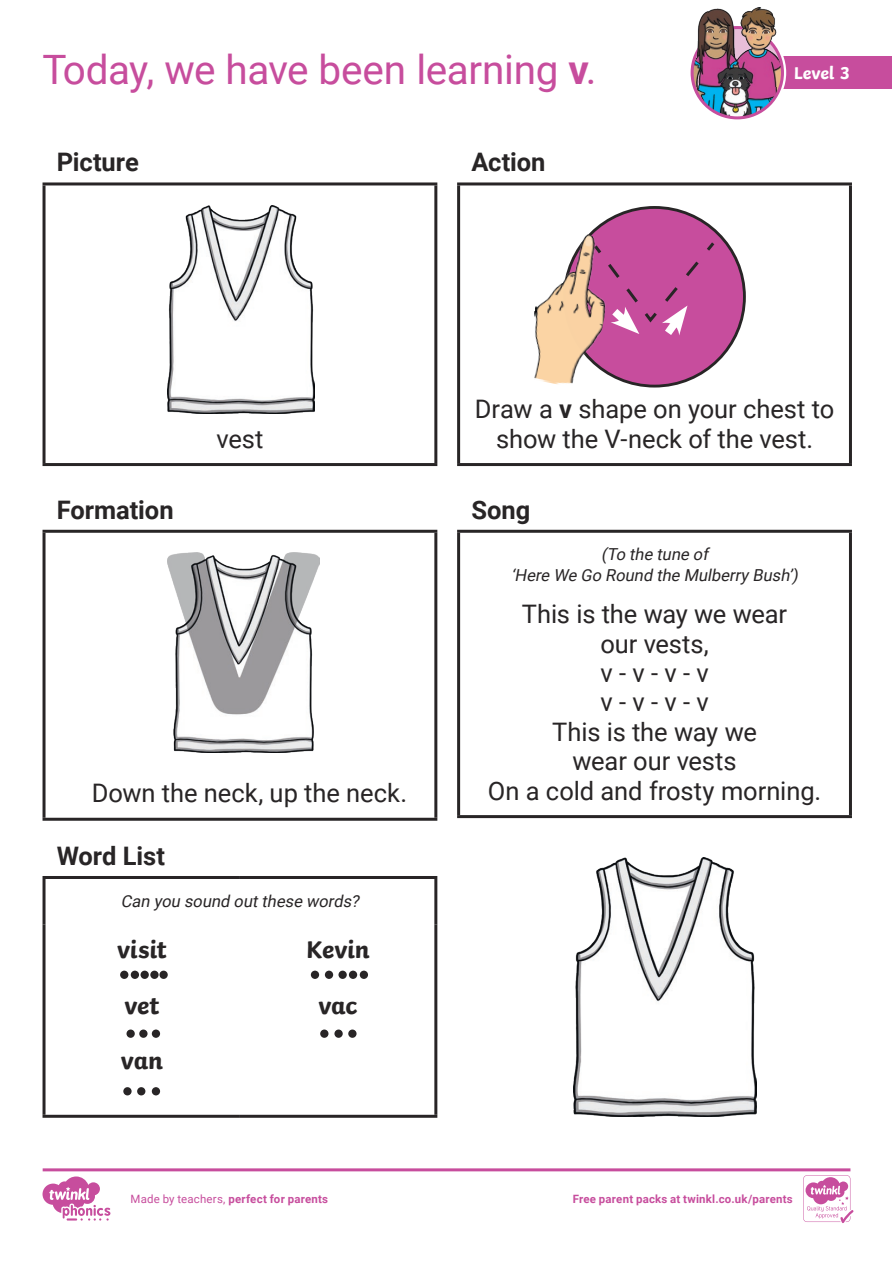
<style>
.page{position:relative;width:893px;height:1263px;background:#fff}
.page>*{position:absolute;margin:0;border:0;box-sizing:border-box;transform-origin:0 0}
.Heading_1{font:40.5px "Roboto";letter-spacing:-.01em;color:#c74d9d}
.Heading_2{font:25.5px/29.4px "Roboto";letter-spacing:-.005em;color:#282526;text-align:center}
.Heading_2-2{font:700 25.5px "Roboto";color:#282526}
.Heading_2-3{font:700 25.5px "Twinkl";letter-spacing:-.01em;color:#282526}
.KS1_Body_Copy{font:700 18px "Twinkl";color:#fff}
.Adult_Body_Copy{font:italic 16.5px/21px "Roboto";color:#282526;text-align:center}
.t1{font:700 11.4px "Roboto";letter-spacing:.02em;color:#c74d9d}
.s1{font-weight:700}
.s2{font-weight:400}
</style>
<div class="page">
<svg style="left:43px;top:1168px;width:810px;height:55px"></svg>
<hr style="left:43px;top:530px;width:394px;height:3px;background:#282526">
<hr style="left:43px;top:533px;width:3px;height:285px;background:#282526">
<hr style="left:434px;top:533px;width:3px;height:285px;background:#282526">
<hr style="left:43px;top:818px;width:394px;height:3px;background:#282526">
<hr style="left:43px;top:182px;width:394px;height:3px;background:#282526">
<hr style="left:43px;top:185px;width:3px;height:278px;background:#282526">
<hr style="left:434px;top:185px;width:3px;height:278px;background:#282526">
<hr style="left:43px;top:463px;width:394px;height:3px;background:#282526">
<img style="left:167px;top:205px;width:148px;height:209px">
<hr style="left:43px;top:876px;width:197px;height:3px;background:#282526">
<hr style="left:43px;top:879px;width:3px;height:45px;background:#282526">
<hr style="left:240px;top:876px;width:197px;height:3px;background:#282526">
<hr style="left:434px;top:879px;width:3px;height:45px;background:#282526">
<hr style="left:43px;top:924px;width:3px;height:191px;background:#282526">
<hr style="left:434px;top:924px;width:3px;height:191px;background:#282526">
<hr style="left:43px;top:1115px;width:197px;height:3px;background:#282526">
<hr style="left:240px;top:1115px;width:197px;height:3px;background:#282526">
<hr style="left:457px;top:530px;width:395px;height:3px;background:#282526">
<hr style="left:457px;top:533px;width:3px;height:282px;background:#282526">
<hr style="left:849px;top:533px;width:3px;height:282px;background:#282526">
<hr style="left:457px;top:815px;width:395px;height:3px;background:#282526">
<hr style="left:457px;top:182px;width:395px;height:3px;background:#282526">
<hr style="left:457px;top:185px;width:3px;height:278px;background:#282526">
<hr style="left:849px;top:185px;width:3px;height:278px;background:#282526">
<hr style="left:457px;top:463px;width:395px;height:3px;background:#282526">
<div style="left:565px;top:207px;width:179px;height:179px;background:#c74d9d;border-radius:50%"></div>
<img style="left:168px;top:553px;width:151px;height:200px">
<img style="left:574px;top:858px;width:183px;height:259px">
<div style="left:152px;top:1087px;width:8px;height:8px;background:#282526;border-radius:50%"></div>
<div style="left:137px;top:1087px;width:8px;height:8px;background:#282526;border-radius:50%"></div>
<div style="left:123px;top:1087px;width:9px;height:8px;background:#282526;border-radius:50%"></div>
<div style="left:338px;top:971px;width:9px;height:8px;background:#282526;border-radius:50%"></div>
<div style="left:325px;top:971px;width:8px;height:8px;background:#282526;border-radius:50%"></div>
<div style="left:311px;top:971px;width:8px;height:8px;background:#282526;border-radius:50%"></div>
<div style="left:141px;top:971px;width:8px;height:8px;background:#282526;border-radius:50%"></div>
<div style="left:131px;top:971px;width:8px;height:8px;background:#282526;border-radius:50%"></div>
<div style="left:120px;top:971px;width:8px;height:8px;background:#282526;border-radius:50%"></div>
<div style="left:348px;top:1029px;width:9px;height:9px;background:#282526;border-radius:50%"></div>
<div style="left:334px;top:1029px;width:9px;height:9px;background:#282526;border-radius:50%"></div>
<div style="left:320px;top:1029px;width:8px;height:9px;background:#282526;border-radius:50%"></div>
<div style="left:152px;top:1029px;width:8px;height:9px;background:#282526;border-radius:50%"></div>
<div style="left:139px;top:1029px;width:9px;height:9px;background:#282526;border-radius:50%"></div>
<div style="left:126px;top:1029px;width:9px;height:9px;background:#282526;border-radius:50%"></div>
<div style="left:150px;top:971px;width:9px;height:8px;background:#282526;border-radius:50%"></div>
<div style="left:159px;top:971px;width:9px;height:8px;background:#282526;border-radius:50%"></div>
<div style="left:349px;top:971px;width:8px;height:8px;background:#282526;border-radius:50%"></div>
<div style="left:360px;top:971px;width:8px;height:8px;background:#282526;border-radius:50%"></div>
<img style="left:534px;top:227px;width:85px;height:158px">
<svg style="left:591px;top:239px;width:124px;height:104px"></svg>
<div style="left:768px;top:57px;width:124px;height:32px;background:#c74d9d"></div>
<div style="left:688px;top:24px;width:98px;height:98px;border:8px solid #fff;border-radius:50%"></div>
<img style="left:692px;top:28px;width:90px;height:90px;border-radius:44px">
<div style="left:691px;top:26px;width:93px;height:93px;border:3px solid #c74d9d;border-radius:50%"></div>
<img style="left:697px;top:8px;width:80px;height:78px">
<p class="Heading_1" style="left:43px;top:41px;width:555px">Today, we have been learning <span class="s1">v</span>.</p>
<p class="Heading_2-2" style="left:57px;top:144px;width:84px">Picture</p>
<p class="Heading_2-2" style="left:471px;top:144px;width:76px">Action</p>
<p class="KS1_Body_Copy" style="left:794px;top:58px;width:58px">Level 3</p>
<p class="Heading_2-2" style="left:57px;top:492px;width:118px">Formation</p>
<p class="Heading_2" style="left:217px;top:423px;width:48px">vest</p>
<p class="Heading_2" style="left:92px;top:777px;width:317px">Down the neck, up the neck.</p>
<p class="Heading_2-2" style="left:57px;top:838px;width:110px">Word List</p>
<p class="Adult_Body_Copy" style="left:121px;top:890px;width:243px">Can you sound outthese words?</p>
<p class="Heading_2-3" style="left:117px;top:928px;width:51px">visit</p>
<p class="Heading_2-3" style="left:124px;top:984px;width:36px">vet</p>
<p class="Heading_2-3" style="left:306px;top:928px;width:65px">Kevin</p>
<p class="Heading_2-3" style="left:318px;top:984px;width:40px">vac</p>
<p class="Heading_2-3" style="left:121px;top:1040px;width:44px">van</p>
<p class="Heading_2" style="left:475px;top:392px;width:361px;line-height:30px">Draw a <span class="s1">v</span> shape on your chest to show the V-neck of the vest.</p>
<p class="Heading_2-2" style="left:471px;top:492px;width:61px">Song</p>
<p class="Adult_Body_Copy" style="left:511px;top:543px;width:292px">(To the tune of<br>‘Here We Go Round the Mulberry Bush’)</p>
<p class="Heading_2" style="left:522px;top:598px;width:267px">This is the way we wear our vests,</p>
<p class="Heading_2" style="left:600px;top:657px;width:110px">v - v - v - v</p>
<p class="Heading_2" style="left:600px;top:687px;width:110px">v - v - v - v</p>
<p class="Heading_2" style="left:552px;top:716px;width:206px">This is the way we wear our vests</p>
<p class="Heading_2" style="left:488px;top:775px;width:335px">On a cold and frosty morning.</p>
<p class="t1" style="left:131px;top:1190px;width:199px"><span class="s2">Made by teachers,</span> perfect for parents</p>
<p class="t1" style="left:573px;top:1191px;width:222px">Free parent packs at twinkl.co.uk/parents</p>
</div>
